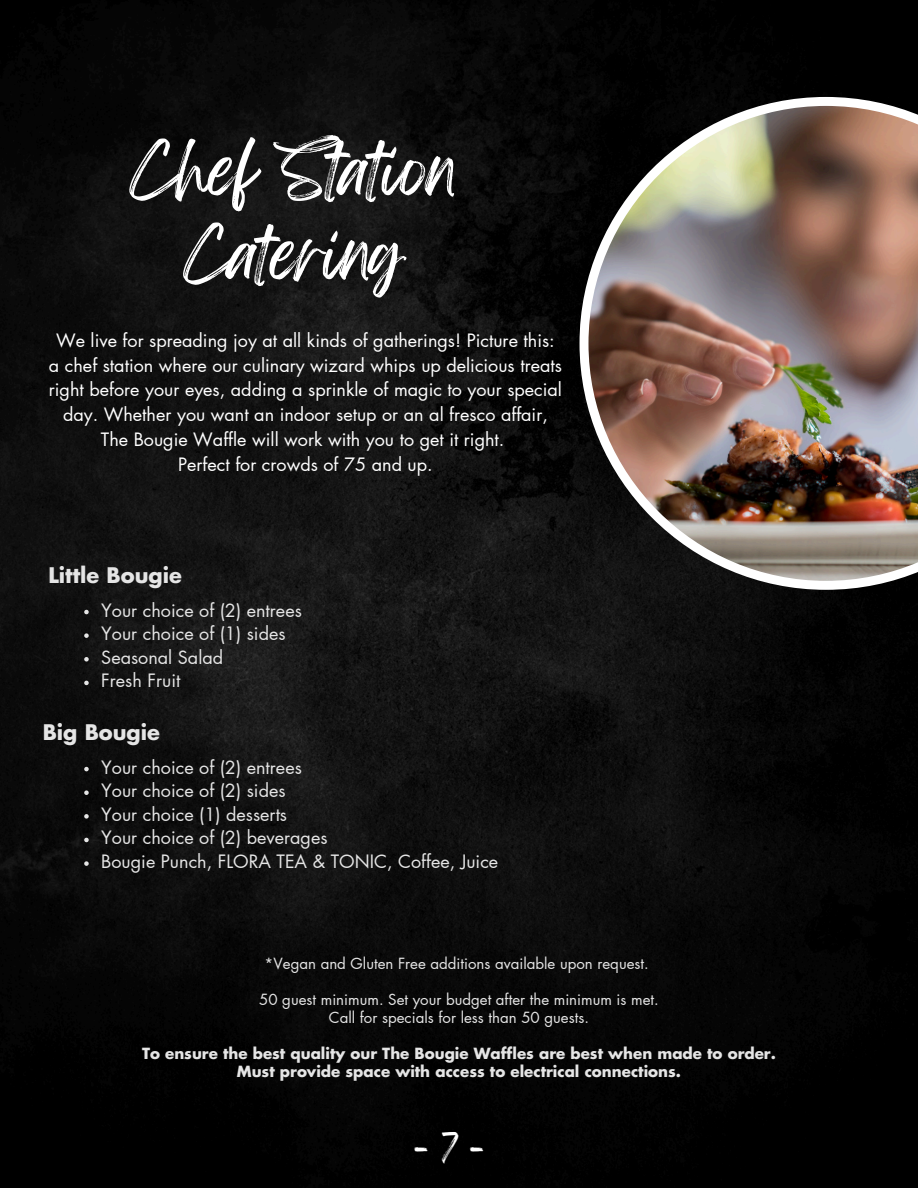
<style>
.page{position:relative;width:918px;height:1188px;background:#fff}
.page>*{position:absolute;margin:0;border:0;box-sizing:border-box;transform-origin:0 0}
.t1{font:60px/84px "Feeling Passionate";color:#fff;text-align:center}
.t2{font:33px "Feeling Passionate";color:#fff}
.t3{font:700 21px "Futura LT Pro";color:#e5e5e5}
.t4{font:18px/24.8px "Futura LT Pro";color:#fff;text-align:center}
.t5{font:18px "Futura LT Pro";color:#e5e5e5}
.t6{font:15px "Futura LT Pro";color:#e5e5e5}
.t7{font:700 15px/18px "Futura LT Pro";color:#e5e5e5;text-align:center}
</style>
<div class="page">
<img style="left:0;top:0;width:918px;height:1188px">
<img style="left:580px;top:97px;width:338px;height:493px">
<svg style="left:84px;top:610px;width:5px;height:4px"></svg>
<svg style="left:84px;top:633px;width:5px;height:5px"></svg>
<svg style="left:84px;top:657px;width:5px;height:5px"></svg>
<svg style="left:84px;top:681px;width:5px;height:4px"></svg>
<svg style="left:84px;top:767px;width:5px;height:4px"></svg>
<svg style="left:84px;top:790px;width:5px;height:5px"></svg>
<svg style="left:84px;top:814px;width:5px;height:5px"></svg>
<svg style="left:84px;top:838px;width:5px;height:4px"></svg>
<svg style="left:84px;top:861px;width:5px;height:5px"></svg>
<h4 class="t1" style="left:130px;top:130px;width:329px">Chef Station<br>Catering</h4>
<h1 class="t4" style="left:49px;top:329px;width:515px">We live for spreading joy at all kinds of gatherings! Picture this: a chef station where our culinary wizard whips up delicious treats right before your eyes, adding a sprinkle of magic to your special day. Whether you want an indoor setup or an al fresco affair, The Bougie Waffle will work with you to get it right.<br>Perfect for crowds of 75 and up.</h1>
<p class="t3" style="left:48px;top:566px;width:135px">Little Bougie</p>
<h3 class="t5" style="left:101px;top:602px;width:202px">Your choice of (2) entrees</h3>
<p class="t5" style="left:101px;top:625px;width:186px">Your choice of (1) sides</p>
<p class="t5" style="left:101px;top:649px;width:123px">Seasonal Salad</p>
<p class="t5" style="left:101px;top:673px;width:81px">Fresh Fruit</p>
<p class="t3" style="left:43px;top:723px;width:119px">Big Bougie</p>
<p class="t5" style="left:101px;top:759px;width:202px">Your choice of (2) entrees</p>
<h3 class="t5" style="left:101px;top:782px;width:186px">Your choice of (2) sides</h3>
<p class="t5" style="left:101px;top:806px;width:187px">Your choice (1) desserts</p>
<p class="t5" style="left:101px;top:830px;width:228px">Your choice of (2) beverages</p>
<p class="t5" style="left:101px;top:853px;width:398px">Bougie Punch, FLORA TEA &amp; TONIC, Coffee, Juice</p>
<p class="t6" style="left:265px;top:957px;width:386px">*Vegan and Gluten Free additions available upon request.</p>
<p class="t6" style="left:259px;top:993px;width:401px">50 guest minimum. Set your budget after the minimum is met.</p>
<p class="t6" style="left:329px;top:1011px;width:262px">Call for specials for less than 50 guests.</p>
<h5 class="t7" style="left:142px;top:1045px;width:635px">To ensure the best quality our The Bougie Waffles are best when made to order.<br>Must provide space with access to electrical connections.</h5>
<h2 class="t2" style="left:415px;top:1121px;width:71px">-7-</h2>
</div>
